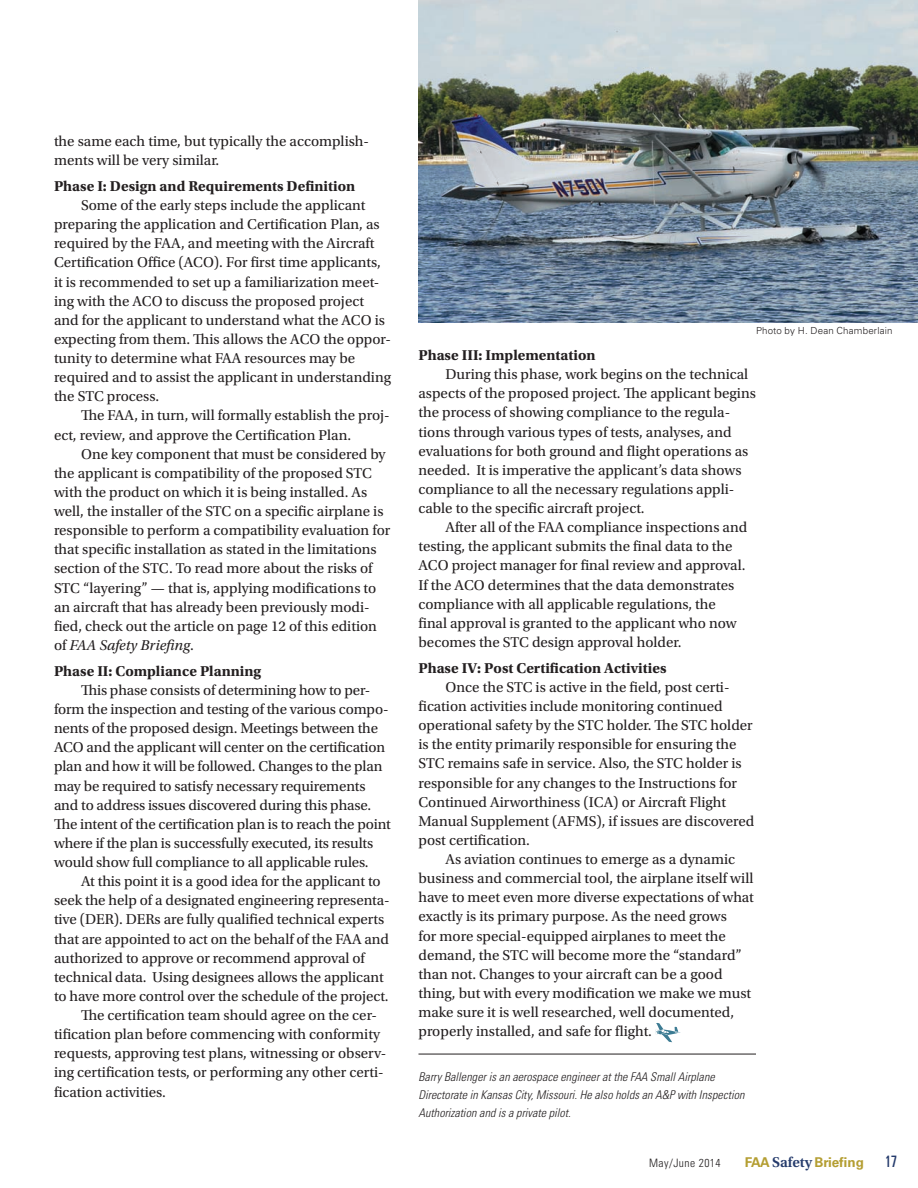
<style>
.page{position:relative;width:918px;height:1188px;background:#fff}
.page>*{position:absolute;margin:0;border:0;box-sizing:border-box;transform-origin:0 0}
.t1{font:ultra-condensed 15.75px "Univers LT Std";color:#253b6c}
.body1{font:15px/19.2px "Utopia Std";color:#231f20}
.body1-2{font:700 15px "Utopia Std";color:#231f20}
.t2{font:700 13.5px "Univers LT Std";color:#b49e32}
.end_of_article_text{font:italic 300 condensed 12px/18px "Univers LT Std";letter-spacing:.005em;color:#231f20}
.t3{font:300 condensed 11.55px "Univers LT Std";letter-spacing:.04em;color:#231f20}
.photo_credit{font:300 9.75px "Univers LT Std";letter-spacing:.02em;color:#231f20}
.s1{font-style:italic}
.s2{font-family:"Utopia Std";font-weight:600;font-size:15px;color:#253b6c}
</style>
<div class="page">
<hr style="left:418px;top:1054px;width:338px;height:1px;background:#231f20">
<svg style="left:655px;top:1023px;width:26px;height:19px"></svg>
<img style="left:418px;top:0;width:500px;height:322px">
<p class="body1" style="left:54px;top:132px;width:317px">the same each time, but typically the accomplish&shy;ments will be very similar.</p>
<p class="body1-2" style="left:54px;top:177px;width:303px">Phase I: Design and Requirements Definition</p>
<p class="body1" style="left:54px;top:196px;width:339px;text-indent:27px">Some of the early steps include the applicant preparing the application and Certification Plan, as required by the FAA, and meeting with the Aircraft Certification Office (ACO). For first time applicants, it is recommended to set up a familiarization meet&shy;ing with the ACO to discuss the proposed project and for the applicant to understand what the ACO is expecting from them. This allows the ACO the oppor&shy;tunity to determine what FAA resources may be required and to assist the applicant in understanding the STC process.</p>
<p class="body1" style="left:54px;top:406px;width:337px;text-indent:27px">The FAA, in turn, will formally establish the proj&shy;ect, review, and approve the Certification Plan.</p>
<p class="body1" style="left:54px;top:445px;width:338px;text-indent:27px">One key component that must be considered by the applicant is compatibility of the proposed STC with the product on which it is being installed. As well, the installer of the STC on a specific airplane is responsible to perform a compatibility evaluation for that specific installation as stated in the limitations section of the STC. To read more about the risks of STC “layering” — that is, applying modifications to an aircraft that has already been previously modi&shy;fied, check out the article on page 12 of this edition of <span class="s1">FAA Safety Briefing</span>.</p>
<p class="body1-2" style="left:54px;top:662px;width:209px">Phase II: Compliance Planning</p>
<p class="body1" style="left:54px;top:681px;width:338px;text-indent:27px">This phase consists of determining how to per&shy;form the inspection and testing of the various compo&shy;nents of the proposed design. Meetings between the ACO and the applicant will center on the certification plan and how it will be followed. Changes to the plan may be required to satisfy necessary requirements and to address issues discovered during this phase.<br>The intent of the certification plan is to reach the point where if the plan is successfully executed, its results would show full compliance to all applicable rules.</p>
<p class="body1" style="left:54px;top:872px;width:337px;text-indent:27px">At this point it is a good idea for the applicant to seek the help of a designated engineering representa&shy;tive (DER). DERs are fully qualified technical experts that are appointed to act on the behalf of the FAA and authorized to approve or recommend approval of technical data. Using designees allows the applicant to have more control over the schedule of the project.</p>
<p class="body1" style="left:54px;top:1006px;width:334px;text-indent:27px">The certification team should agree on the cer&shy;tification plan before commencing with conformity requests, approving test plans, witnessing or observ&shy;ing certification tests, or performing any other certi&shy;fication activities.</p>
<p class="photo_credit" style="left:756px;top:325px;width:138px">Photo by H. Dean Chamberlain</p>
<p class="body1-2" style="left:418px;top:347px;width:179px">Phase III: Implementation</p>
<p class="body1" style="left:418px;top:365px;width:339px;text-indent:27px">During this phase, work begins on the technical aspects of the proposed project. The applicant begins the process of showing compliance to the regula&shy;tions through various types of tests, analyses, and evaluations for both ground and flight operations as needed. It is imperative the applicant’s data shows compliance to all the necessary regulations appli&shy;cable to the specific aircraft project.</p>
<p class="body1" style="left:418px;top:518px;width:330px;text-indent:27px">After all of the FAA compliance inspections and testing, the applicant submits the final data to the ACO project manager for final review and approval.<br>If the ACO determines that the data demonstrates compliance with all applicable regulations, the final approval is granted to the applicant who now becomes the STC design approval holder.</p>
<p class="body1-2" style="left:418px;top:659px;width:250px">Phase IV: Post Certification Activities</p>
<p class="body1" style="left:418px;top:678px;width:337px;text-indent:27px">Once the STC is active in the field, post certi&shy;fication activities include monitoring continued operational safety by the STC holder. The STC holder is the entity primarily responsible for ensuring the STC remains safe in service. Also, the STC holder is responsible for any changes to the Instructions for Continued Airworthiness (ICA) or Aircraft Flight Manual Supplement (AFMS), if issues are discovered post certification.</p>
<p class="body1" style="left:418px;top:850px;width:337px;text-indent:27px">As aviation continues to emerge as a dynamic business and commercial tool, the airplane itself will have to meet even more diverse expectations of what exactly is its primary purpose. As the need grows<br>for more special-equipped airplanes to meet the demand, the STC will become more the “standard” than not. Changes to your aircraft can be a good thing, but with every modification we make we must make sure it is well researched, well documented, properly installed, and safe for flight.</p>
<p class="end_of_article_text" style="left:418px;top:1068px;width:328px">Barry Ballenger is an aerospace engineer at the FAA Small Airplane<br>Directorate in Kansas City, Missouri. He also holds an A&amp;P with Inspection<br>Authorization and is a private pilot.</p>
<p class="t3" style="left:649px;top:1156px;width:73px">May/June 2014</p>
<p class="t2" style="left:745px;top:1154px;width:121px">FAA <span class="s2">Safety</span> Briefing</p>
<p class="t1" style="left:885px;top:1152px;width:13px">17</p>
</div>
